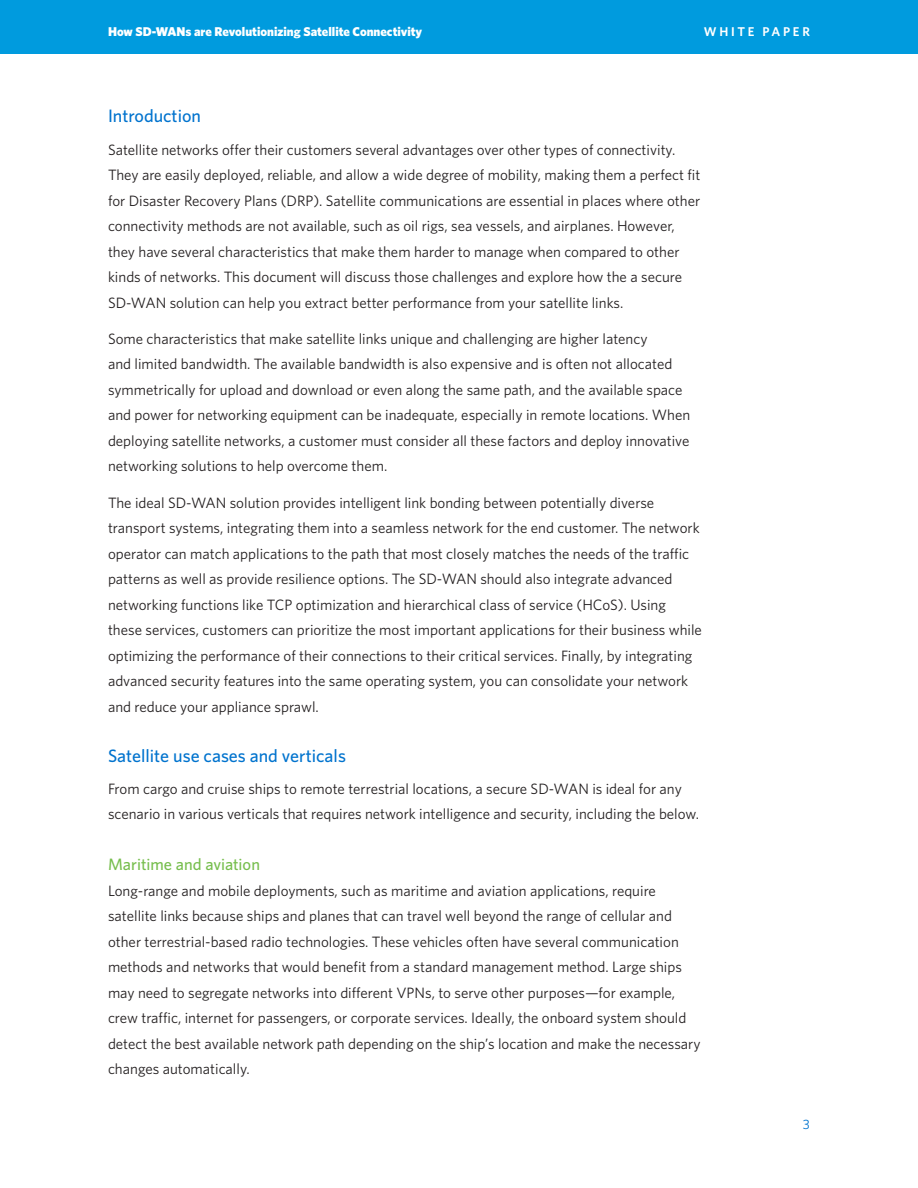
<style>
.page{position:relative;width:918px;height:1188px;background:#fff}
.page>*{position:absolute;margin:0;border:0;box-sizing:border-box;transform-origin:0 0}
.t1{font:500 18px "Whitney";color:#0073ce}
.t2{font:500 16.5px "Whitney";color:#77be4e}
.Main_Body_Text{font:15px/25.5px "Whitney";color:#231f20}
.t3{font:13.5px "Whitney";color:#0073ce}
.t4{font:900 12.75px "Whitney";color:#fff}
.t5{font:600 12.75px "Whitney";letter-spacing:.215em;color:#fff}
</style>
<div class="page">
<div style="left:0;top:0;width:918px;height:54px;background:#009bde"></div>
<p class="t4" style="left:108px;top:23px;width:316px">How SD-WANs are Revolutionizing Satellite Connectivity</p>
<p class="t5" style="left:704px;top:24px;width:108px">WHITE PAPER</p>
<h1 class="t1" style="left:108px;top:104px;width:95px">Introduction</h1>
<p class="Main_Body_Text" style="left:108px;top:136px;width:594px">Satellite networks offer their customers several advantages over other types of connectivity.<br>They are easily deployed, reliable, and allow a wide degree of mobility, making them a perfect fit for Disaster Recovery Plans (DRP). Satellite communications are essential in places where other connectivity methods are not available, such as oil rigs, sea vessels, and airplanes. However, they have several characteristics that make them harder to manage when compared to other kinds of networks. This document will discuss those challenges and explore how the a secure SD-WAN solution can help you extract better performance from your satellite links.</p>
<p class="Main_Body_Text" style="left:108px;top:326px;width:584px">Some characteristics that make satellite links unique and challenging are higher latency<br>and limited bandwidth. The available bandwidth is also expensive and is often not allocated symmetrically for upload and download or even along the same path, and the available space and power for networking equipment can be inadequate, especially in remote locations. When deploying satellite networks, a customer must consider all these factors and deploy innovative networking solutions to help overcome them.</p>
<p class="Main_Body_Text" style="left:108px;top:489px;width:595px">The ideal SD-WAN solution provides intelligent link bonding between potentially diverse transport systems, integrating them into a seamless network for the end customer. The network operator can match applications to the path that most closely matches the needs of the traffic patterns as well as provide resilience options. The SD-WAN should also integrate advanced networking functions like TCP optimization and hierarchical class of service (HCoS). Using these services, customers can prioritize the most important applications for their business while optimizing the performance of their connections to their critical services. Finally, by integrating advanced security features into the same operating system, you can consolidate your network and reduce your appliance sprawl.</p>
<h1 class="t1" style="left:108px;top:743px;width:239px">Satellite use cases and verticals</h1>
<p class="Main_Body_Text" style="left:108px;top:775px;width:591px">From cargo and cruise ships to remote terrestrial locations, a secure SD-WAN is ideal for any scenario in various verticals that requires network intelligence and security, including the below.</p>
<h2 class="t2" style="left:108px;top:854px;width:154px">Maritime and aviation</h2>
<p class="Main_Body_Text" style="left:108px;top:877px;width:594px">Long-range and mobile deployments, such as maritime and aviation applications, require satellite links because ships and planes that can travel well beyond the range of cellular and other terrestrial-based radio technologies. These vehicles often have several communication methods and networks that would benefit from a standard management method. Large ships may need to segregate networks into different VPNs, to serve other purposes—for example, crew traffic, internet for passengers, or corporate services. Ideally, the onboard system should detect the best available network path depending on the ship’s location and make the necessary changes automatically.</p>
<p class="t3" style="left:803px;top:1115px;width:9px">3</p>
</div>
